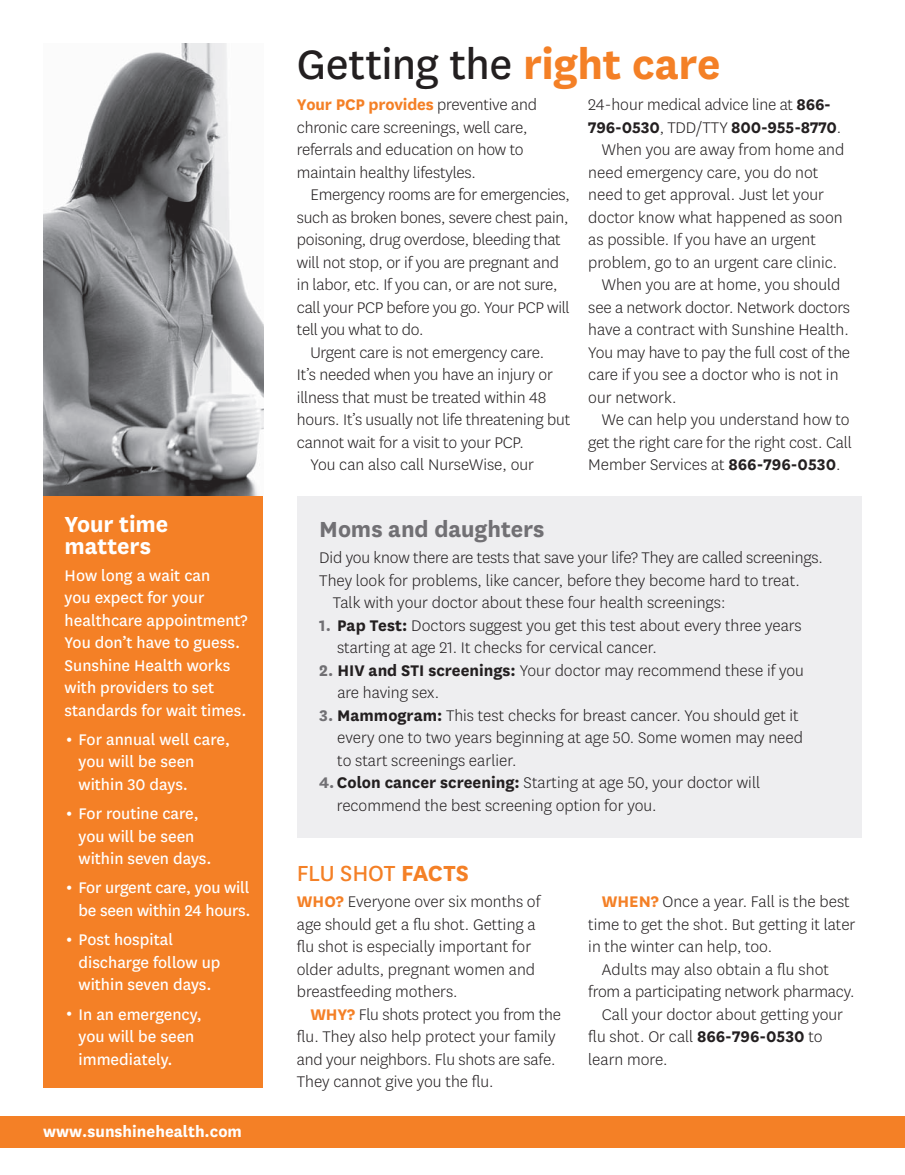
<style>
.page{position:relative;width:905px;height:1175px;background:#fff}
.page>*{position:absolute;margin:0;border:0;box-sizing:border-box;transform-origin:0 0}
.t1{font:48px "Centene Sans";letter-spacing:-.01em;color:#231f20}
.t2{font:700 25.5px "Centene Sans";letter-spacing:-.005em;color:#717074}
.t3{font:700 25.5px/22.5px "Centene Sans";letter-spacing:-.005em;color:#fff}
.t4{font:25.5px "Centene Sans";letter-spacing:-.01em;color:#f48026}
.t5{font:300 18px/22.5px "Centene Sans";letter-spacing:-.005em;color:#231f20}
.t6{font:18px/22.5px "Centene Sans";color:#fff}
.t7{font:700 18px "Centene Sans";letter-spacing:-.01em;color:#231f20}
.t8{font:700 18px "Centene Sans";color:#fff}
.s1{font-weight:700;color:#f48026}
.s2{font-weight:700}
.s3{font-weight:300}
.s4{font-weight:700;color:#717074}
</style>
<div class="page">
<div style="left:0;top:1116px;width:904px;height:31px;background:#f48026"></div>
<div style="left:297px;top:496px;width:564px;height:341px;background:#eeeef0"></div>
<div style="left:43px;top:494px;width:220px;height:593px;background:#f48026"></div>
<img style="left:43px;top:43px;width:220px;height:453px">
<h2 class="t3" style="left:65px;top:510px;width:105px">Your time matters</h2>
<p class="t6" style="left:65px;top:563px;width:185px">How long a wait can<br>you expect for your healthcare appointment?<br>You don’t have to guess.<br>Sunshine Health works with providers to set standards for wait times.</p>
<p class="t6" style="left:79px;top:727px;width:153px">For annual well care, you will be seen within 30 days.</p>
<p class="t6" style="left:79px;top:801px;width:134px">For routine care, you will be seen within seven days.</p>
<p class="t6" style="left:78px;top:875px;width:174px">For urgent care, you will be seen within 24 hours.</p>
<p class="t6" style="left:79px;top:927px;width:143px">Post hospital discharge follow up within seven days.</p>
<p class="t6" style="left:79px;top:1001px;width:125px">In an emergency, you will be seen immediately.</p>
<p class="t8" style="left:43px;top:1119px;width:200px">www.sunshinehealth.com</p>
<h1 class="t1" style="left:297px;top:32px;width:425px">Getting the <span class="s1">right care</span></h1>
<p class="t5" style="left:297px;top:93px;width:242px"><span class="s1">Your PCP provides</span> preventive and chronic care screenings, well care, referrals and education on how to maintain healthy lifestyles.</p>
<p class="t5" style="left:297px;top:183px;width:274px;text-indent:14px">Emergency rooms are for emergencies, such as broken bones, severe chest pain, poisoning, drug overdose, bleeding that will not stop, or if you are pregnant and in labor, etc. If you can, or are not sure, call your PCP before you go. Your PCP will tell you what to do.</p>
<p class="t5" style="left:310px;top:340px;width:235px">Urgent care is not emergency care.</p>
<p class="t5" style="left:297px;top:363px;width:257px">It’s needed when you have an injury or</p>
<p class="t5" style="left:297px;top:385px;width:251px">illness that must be treated within 48</p>
<p class="t5" style="left:297px;top:408px;width:275px">hours. It’s usually not life threatening but</p>
<p class="t5" style="left:297px;top:430px;width:228px">cannot wait for a visit to your PCP.</p>
<p class="t5" style="left:310px;top:453px;width:225px">You can also call NurseWise, our</p>
<p class="t5" style="left:588px;top:93px;width:244px">24-hour medical advice line at <span class="s2">866-</span></p>
<p class="t7" style="left:588px;top:114px;width:254px">796-0530<span class="s3">, TDD/TTY</span> 800-955-8770<span class="s3">.</span></p>
<p class="t5" style="left:602px;top:138px;width:244px">When you are away from home and</p>
<p class="t5" style="left:588px;top:160px;width:231px">need emergency care, you do not</p>
<p class="t5" style="left:588px;top:183px;width:237px">need to get approval. Just let your</p>
<p class="t5" style="left:588px;top:205px;width:256px">doctor know what happened as soon</p>
<p class="t5" style="left:588px;top:228px;width:229px">as possible. If you have an urgent</p>
<p class="t5" style="left:588px;top:250px;width:250px">problem, go to an urgent care clinic.</p>
<p class="t5" style="left:602px;top:273px;width:240px">When you are at home, you should</p>
<p class="t5" style="left:588px;top:295px;width:263px">see a network doctor. Network doctors</p>
<p class="t5" style="left:588px;top:318px;width:262px">have a contract with Sunshine Health.</p>
<p class="t5" style="left:588px;top:340px;width:263px">You may have to pay the full cost of the</p>
<p class="t5" style="left:588px;top:363px;width:252px">care if you see a doctor who is not in</p>
<p class="t5" style="left:588px;top:385px;width:90px">our network.</p>
<p class="t5" style="left:602px;top:408px;width:249px">We can help you understand how to</p>
<p class="t5" style="left:588px;top:430px;width:265px">get the right care for the right cost. Call</p>
<p class="t5" style="left:588px;top:453px;width:254px">Member Services at <span class="s2">866-796-0530</span>.</p>
<h2 class="t2" style="left:319px;top:511px;width:227px">Moms and daughters</h2>
<p class="t5" style="left:319px;top:546px;width:505px">Did you know there are tests that save your life? They are called screenings.</p>
<p class="t5" style="left:319px;top:568px;width:482px">They look for problems, like cancer, before they become hard to treat.</p>
<p class="t5" style="left:333px;top:591px;width:394px">Talk with your doctor about these four health screenings:</p>
<p class="t5" style="left:337px;top:613px;width:466px;text-indent:-18px"><span class="s4">1.</span> <span class="s2">Pap Test:</span> Doctors suggest you get this test about every three years starting at age 21. It checks for cervical cancer.</p>
<p class="t5" style="left:337px;top:658px;width:468px;text-indent:-18px"><span class="s4">2.</span> <span class="s2">HIV and STI screenings:</span> Your doctor may recommend these if you are having sex.</p>
<p class="t5" style="left:337px;top:703px;width:467px;text-indent:-18px"><span class="s4">3.</span> <span class="s2">Mammogram:</span> This test checks for breast cancer. You should get it every one to two years beginning at age 50. Some women may need to start screenings earlier.</p>
<p class="t5" style="left:337px;top:771px;width:424px;text-indent:-18px"><span class="s4">4.</span> <span class="s2">Colon cancer screening:</span> Starting at age 50, your doctor will recommend the best screening option for you.</p>
<h2 class="t4" style="left:297px;top:856px;width:174px">FLU SHOT <span class="s2">FACTS</span></h2>
<p class="t5" style="left:297px;top:890px;width:245px"><span class="s1">WHO?</span> Everyone over six months of age should get a flu shot. Getting a flu shot is especially important for older adults, pregnant women and breastfeeding mothers.</p>
<p class="t5" style="left:297px;top:1002px;width:265px;text-indent:14px"><span class="s1">WHY?</span> Flu shots protect you from the flu. They also help protect your family and your neighbors. Flu shots are safe.<br>They cannot give you the flu.</p>
<p class="t5" style="left:588px;top:890px;width:269px;text-indent:14px"><span class="s1">WHEN?</span> Once a year. Fall is the best time to get the shot. But getting it later in the winter can help, too.</p>
<p class="t5" style="left:602px;top:957px;width:229px">Adults may also obtain a flu shot</p>
<p class="t5" style="left:588px;top:980px;width:268px">from a participating network pharmacy.</p>
<p class="t5" style="left:602px;top:1002px;width:243px">Call your doctor about getting your</p>
<p class="t5" style="left:588px;top:1025px;width:236px">flu shot. Or call <span class="s2">866-796-0530</span> to</p>
<p class="t5" style="left:588px;top:1047px;width:81px">learn more.</p>
</div>
